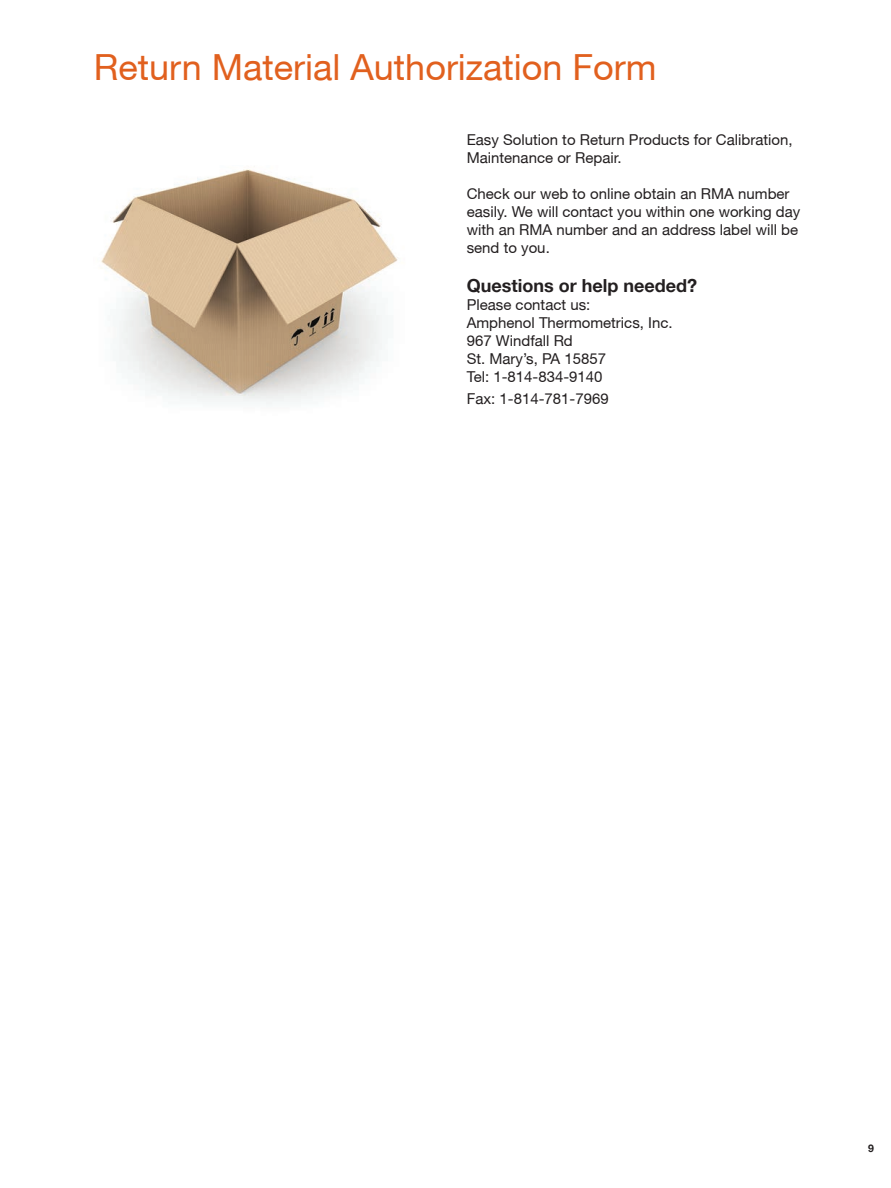
<style>
.page{position:relative;width:891px;height:1188px;background:#fff}
.page>*{position:absolute;margin:0;border:0;box-sizing:border-box;transform-origin:0 0}
.t1{font:36px "Helvetica Neue";color:#e1601e}
.t2{font:700 18px "Helvetica Neue";color:#231f20}
.t3{font:15px/18px "Helvetica Neue";color:#231f20}
.t4{font:700 10.5px "Helvetica Neue";color:#231f20}
</style>
<div class="page">
<img style="left:101px;top:169px;width:297px;height:236px">
<p class="t1" style="left:94px;top:45px;width:564px">Return Material Authorization Form</p>
<p class="t3" style="left:467px;top:130px;width:327px">Easy Solution to Return Products for Calibration,<br>Maintenance or Repair.</p>
<p class="t3" style="left:467px;top:184px;width:335px">Check our web to online obtain an RMA number easily. We will contact you within one working day with an RMA number and an address label will be send to you.</p>
<p class="t2" style="left:467px;top:275px;width:232px">Questions or help needed?</p>
<p class="t3" style="left:467px;top:296px;width:125px">Please contact us:</p>
<p class="t3" style="left:467px;top:314px;width:207px">Amphenol Thermometrics, Inc.</p>
<p class="t3" style="left:467px;top:332px;width:108px">967 Windfall Rd</p>
<p class="t3" style="left:467px;top:350px;width:141px">St. Mary’s, PA 15857</p>
<p class="t3" style="left:467px;top:368px;width:137px">Tel: 1-814-834-9140</p>
<p class="t3" style="left:467px;top:389px;width:144px">Fax: 1-814-781-7969</p>
<p class="t4" style="left:868px;top:1141px;width:7px">9</p>
</div>
